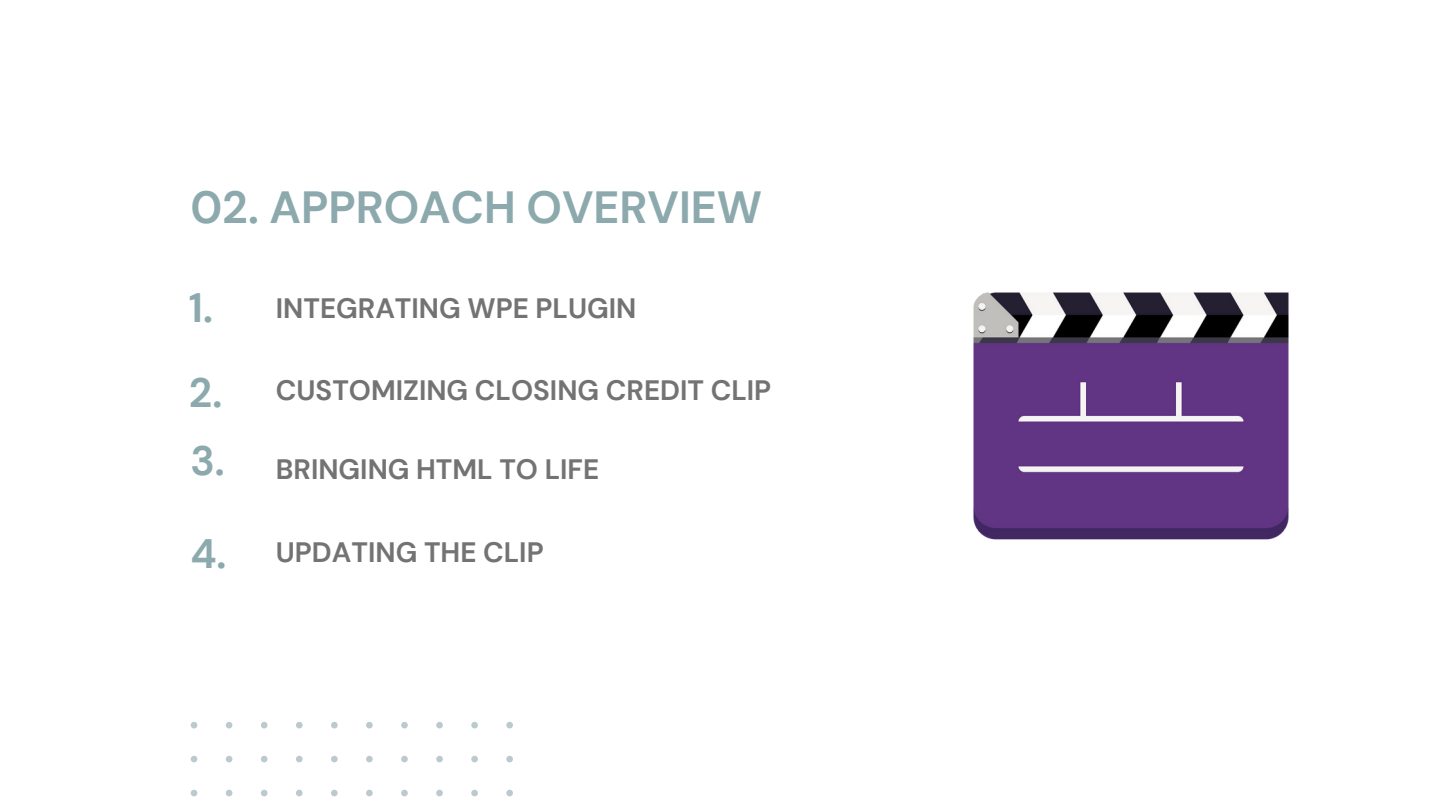
<style>
.page{position:relative;width:1440px;height:810px;background:#fff}
.page>*{position:absolute;margin:0;border:0;box-sizing:border-box;transform-origin:0 0}
.t1{font:700 45px "DM Sans";color:#8ca9ad}
.t2{font:700 41px "DM Sans";color:#8ca9ad}
.t3{font:700 28px "DM Sans";color:#737373}
</style>
<div class="page">
<svg style="left:191px;top:722px;width:322px;height:75px"></svg>
<img style="left:973px;top:292px;width:316px;height:248px">
<p class="t1" style="left:190px;top:178px;width:574px">02. APPROACH OVERVIEW</p>
<p class="t2" style="left:189px;top:282px;width:25px">1.</p>
<p class="t2" style="left:189px;top:366px;width:35px">2.</p>
<p class="t2" style="left:190px;top:435px;width:36px">3.</p>
<p class="t3" style="left:276px;top:290px;width:362px">INTEGRATING WPE PLUGIN</p>
<p class="t3" style="left:276px;top:372px;width:497px">CUSTOMIZING CLOSING CREDIT CLIP</p>
<p class="t3" style="left:276px;top:451px;width:325px">BRINGING HTML TO LIFE</p>
<p class="t2" style="left:190px;top:527px;width:38px">4.</p>
<p class="t3" style="left:276px;top:534px;width:269px">UPDATING THE CLIP</p>
</div>
